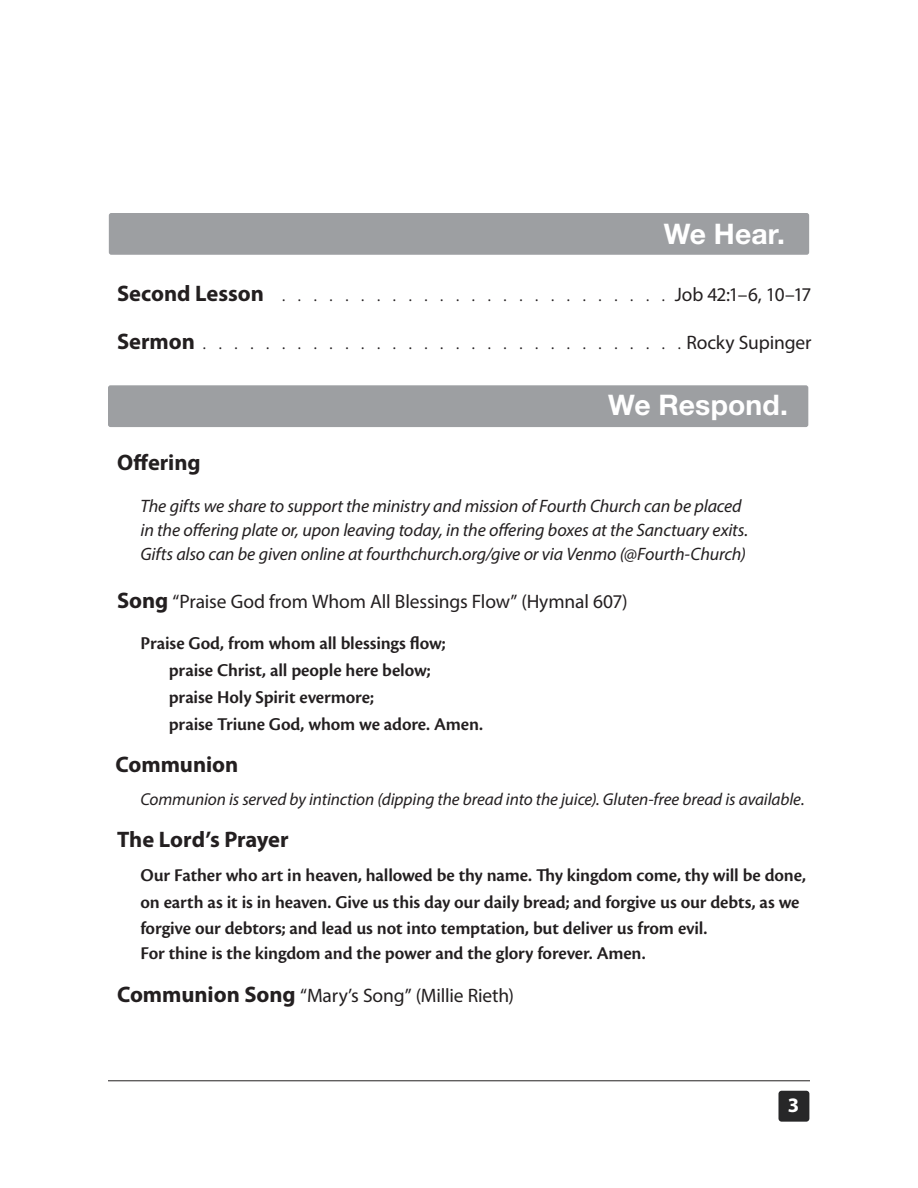
<style>
.page{position:relative;width:918px;height:1188px;background:#fff}
.page>*{position:absolute;margin:0;border:0;box-sizing:border-box;transform-origin:0 0}
.t1{font:700 28.35px "Helvetica Neue LT Std";letter-spacing:.005em;color:#fff}
.t2{font:700 22.5px "Myriad Pro";letter-spacing:-.005em;color:#231f20}
.t3{font:700 20.7px "Myriad Pro";color:#fff}
.t4{font:19.5px "Myriad Pro";letter-spacing:-.005em;color:#231f20}
.t5{font:600 18.75px/26.2px "Cronos Pro";letter-spacing:-.01em;color:#231f20}
.t6{font:italic 18px/24px "Myriad Pro";letter-spacing:-.01em;color:#231f20}
.t7{font:italic 17.25px "Myriad Pro";letter-spacing:-.01em;color:#231f20}
.t8{font:15px "Myriad Pro";color:#231f20}
.s1{font-weight:700;font-size:22.5px}
.s2{font-size:19.5px}
</style>
<div class="page">
<div style="left:778px;top:1091px;width:31px;height:31px;background:#272728;border-radius:3px"></div>
<hr style="left:108px;top:1080px;width:702px;height:1px;background:#231f20">
<div style="left:108px;top:385px;width:700px;height:42px;background:#9d9fa2;border-radius:2px"></div>
<div style="left:109px;top:213px;width:700px;height:42px;background:#9d9fa2;border-radius:2px"></div>
<p class="t1" style="left:664px;top:216px;width:123px">We Hear.</p>
<p class="t8" style="left:117px;top:286px;width:696px"><span class="s1">Second Lesson</span> . . . . . . . . . . . . . . . . . . . . . . . . . <span class="s2">Job 42:1–6, 10–17</span></p>
<p class="t2" style="left:117px;top:326px;width:79px">Sermon</p>
<p class="t4" style="left:686px;top:330px;width:127px">Rocky Supinger</p>
<p class="t1" style="left:608px;top:387px;width:181px">We Respond.</p>
<p class="t2" style="left:117px;top:448px;width:85px">Offering</p>
<p class="t6" style="left:140px;top:494px;width:609px">The gifts we share to support the ministry and mission of Fourth Church can be placed in the offering plate or, upon leaving today, in the offering boxes at the Sanctuary exits.<br>Gifts also can be given online at fourthchurch.org/give or via Venmo (@Fourth-Church)</p>
<p class="t4" style="left:117px;top:590px;width:512px"><span class="s1">Song</span> “Praise God from Whom All Blessings Flow” (Hymnal 607)</p>
<p class="t5" style="left:140px;top:630px;width:307px">Praise God, from whom all blessings flow;</p>
<p class="t5" style="left:169px;top:657px;width:264px">praise Christ, all people here below;</p>
<p class="t5" style="left:169px;top:684px;width:207px">praise Holy Spirit evermore;</p>
<p class="t5" style="left:169px;top:711px;width:316px">praise Triune God, whom we adore. Amen.</p>
<p class="t2" style="left:116px;top:750px;width:124px">Communion</p>
<p class="t7" style="left:140px;top:788px;width:666px">Communion is served by intinction (dipping the bread into the juice). Gluten-free bread is available.</p>
<p class="t2" style="left:117px;top:825px;width:173px">The Lord’s Prayer</p>
<p class="t5" style="left:140px;top:862px;width:667px">Our Father who art in heaven, hallowed be thy name. Thy kingdom come, thy will be done, on earth as it is in heaven. Give us this day our daily bread; and forgive us our debts, as we forgive our debtors; and lead us not into temptation, but deliver us from evil.</p>
<p class="t5" style="left:140px;top:940px;width:507px">For thine is the kingdom and the power and the glory forever. Amen.</p>
<p class="t4" style="left:117px;top:983px;width:398px"><span class="s1">Communion Song</span> “Mary’s Song” (Millie Rieth)</p>
<p class="t3" style="left:788px;top:1092px;width:13px">3</p>
</div>
